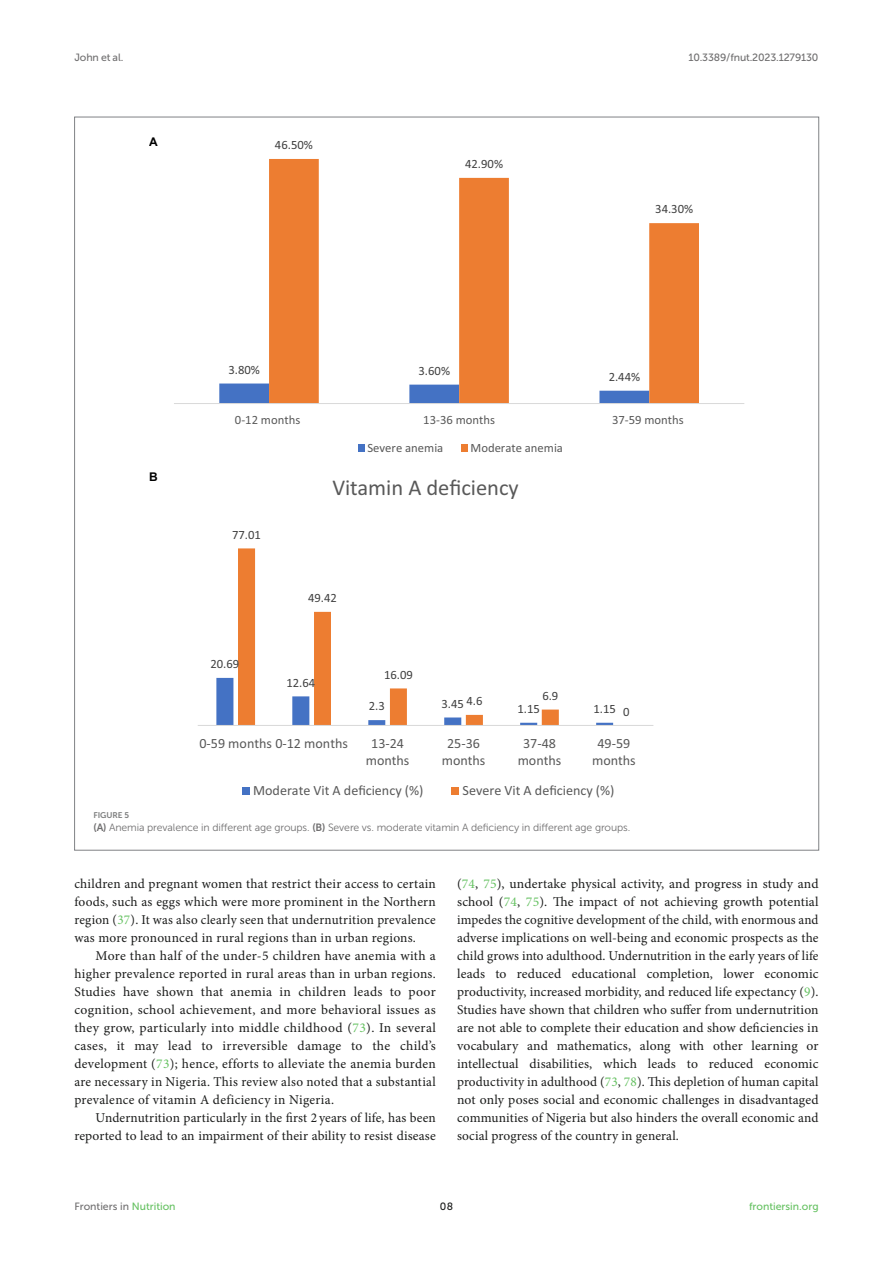
<style>
.page{position:relative;width:893px;height:1263px;background:#fff}
.page>*{position:absolute;margin:0;border:0;box-sizing:border-box;transform-origin:0 0}
.t1{font:22.5px "Calibri";color:#595959}
.t2{font:14.1px/17.1px "Calibri";color:#595959;text-align:center}
.TEXT{font:13.5px/18px "Minion Pro";letter-spacing:.01em;color:#1b1c1b;text-align:justify}
.t3{font:12.6px "Calibri";color:#404040}
.t4{font:12.6px "Calibri";color:#595959}
.t5{font:700 12px "Arial";color:#000}
.FIG_LEG{font:10.5px "Museo Sans 300";letter-spacing:-.01em;color:#706f70}
.t6{font:10.5px "Museo Sans 500";letter-spacing:-.015em;color:#706f70}
.t7{font:10.5px "Museo Sans 500";color:#65c161}
.t8{font:10.5px "Museo Sans 500";color:#1b1c1b}
.FIG_HD{font:8.25px "Museo Sans 700";letter-spacing:-.01em;color:#7e7f7f}
.s1{font-family:"Museo Sans 700"}
.s2{color:#65c161}
</style>
<div class="page">
<svg style="left:219px;top:383px;width:50px;height:20px"></svg>
<svg style="left:269px;top:159px;width:430px;height:244px"></svg>
<hr style="left:174px;top:403px;width:570px;height:1px;background:#d9d9d9">
<div style="left:358px;top:445px;width:6px;height:7px;background:#4472c4"></div>
<div style="left:461px;top:445px;width:6px;height:7px;background:#ed7d31"></div>
<svg style="left:216px;top:678px;width:397px;height:47px"></svg>
<svg style="left:238px;top:548px;width:321px;height:177px"></svg>
<hr style="left:198px;top:725px;width:455px;height:1px;background:#d9d9d9">
<div style="left:242px;top:787px;width:8px;height:7px;background:#4472c4"></div>
<div style="left:451px;top:787px;width:8px;height:7px;background:#ed7d31"></div>
<p class="t6" style="left:74px;top:51px;width:50px">John et al.</p>
<p class="t6" style="left:688px;top:51px;width:132px">10.3389/fnut.2023.1279130</p>
<p class="t5" style="left:149px;top:134px;width:10px">A</p>
<p class="t3" style="left:275px;top:137px;width:39px">46.50%</p>
<p class="t3" style="left:465px;top:156px;width:39px">42.90%</p>
<p class="t3" style="left:655px;top:201px;width:39px">34.30%</p>
<p class="t5" style="left:149px;top:469px;width:10px">B</p>
<p class="t3" style="left:228px;top:362px;width:33px">3.80%</p>
<p class="t3" style="left:419px;top:363px;width:33px">3.60%</p>
<p class="t3" style="left:609px;top:369px;width:33px">2.44%</p>
<p class="t4" style="left:235px;top:411px;width:67px">0-12 months</p>
<p class="t4" style="left:423px;top:411px;width:73px">13-36 months</p>
<p class="t4" style="left:612px;top:411px;width:73px">37-59 months</p>
<p class="t4" style="left:367px;top:440px;width:77px">Severe anemia</p>
<p class="t4" style="left:470px;top:440px;width:94px">Moderate anemia</p>
<p class="t3" style="left:232px;top:527px;width:30px">77.01</p>
<p class="t3" style="left:210px;top:656px;width:30px">20.69</p>
<p class="t1" style="left:332px;top:473px;width:188px">Vitamin A deficiency</p>
<p class="t3" style="left:308px;top:590px;width:30px">49.42</p>
<p class="t3" style="left:286px;top:674px;width:30px">12.64</p>
<p class="t3" style="left:384px;top:667px;width:30px">16.09</p>
<p class="t3" style="left:466px;top:693px;width:18px">4.6</p>
<p class="t3" style="left:369px;top:698px;width:18px">2.3</p>
<p class="t3" style="left:441px;top:696px;width:24px">3.45</p>
<p class="t3" style="left:542px;top:688px;width:18px">6.9</p>
<p class="t3" style="left:517px;top:701px;width:24px">1.15</p>
<p class="t3" style="left:593px;top:701px;width:24px">1.15</p>
<p class="t3" style="left:623px;top:703px;width:8px">0</p>
<p class="t2" style="left:199px;top:735px;width:150px">0-59 months 0-12 months</p>
<p class="t2" style="left:366px;top:735px;width:45px">13-24 months</p>
<p class="t2" style="left:442px;top:735px;width:45px">25-36 months</p>
<p class="t2" style="left:518px;top:735px;width:45px">37-48 months</p>
<p class="t2" style="left:592px;top:735px;width:45px">49-59 months</p>
<p class="t2" style="left:253px;top:781px;width:172px">Moderate Vit A deficiency (%)</p>
<p class="t2" style="left:463px;top:781px;width:153px">Severe Vit A deficiency (%)</p>
<p class="FIG_HD" style="left:94px;top:810px;width:37px">FIGURE 5</p>
<p class="FIG_LEG" style="left:94px;top:822px;width:538px"><span class="s1">(A)</span> Anemia prevalence in different age groups. <span class="s1">(B)</span> Severe vs. moderate vitamin A deficiency in different age groups.</p>
<p class="TEXT" style="left:74px;top:875px;width:363px">children and pregnant women that restrict their access to certain foods, such as eggs which were more prominent in the Northern region (<span class="s2">37</span>). It was also clearly seen that undernutrition prevalence was more pronounced in rural regions than in urban regions.</p>
<p class="TEXT" style="left:74px;top:947px;width:363px;text-indent:21px">More than half of the under-5 children have anemia with a higher prevalence reported in rural areas than in urban regions.<br>Studies have shown that anemia in children leads to poor cognition, school achievement, and more behavioral issues as they grow, particularly into middle childhood (<span class="s2">73</span>). In several cases, it may lead to irreversible damage to the child’s development (<span class="s2">73</span>); hence, efforts to alleviate the anemia burden are necessary in Nigeria. This review also noted that a substantial prevalence of vitamin A deficiency in Nigeria.</p>
<p class="TEXT" style="left:74px;top:1109px;width:363px;text-align:right">Undernutrition particularly in the first 2 years of life, has been reported to lead to an impairment of their ability to resist disease</p>
<p class="TEXT" style="left:457px;top:875px;width:363px">(<span class="s2">74</span>, <span class="s2">75</span>), undertake physical activity, and progress in study and school (<span class="s2">74</span>, <span class="s2">75</span>). The impact of not achieving growth potential impedes the cognitive development of the child, with enormous and adverse implications on well-being and economic prospects as the child grows into adulthood. Undernutrition in the early years of life leads to reduced educational completion, lower economic productivity, increased morbidity, and reduced life expectancy (<span class="s2">9</span>).<br>Studies have shown that children who suffer from undernutrition are not able to complete their education and show deficiencies in vocabulary and mathematics, along with other learning or intellectual disabilities, which leads to reduced economic productivity in adulthood (<span class="s2">73</span>, <span class="s2">78</span>). This depletion of human capital not only poses social and economic challenges in disadvantaged communities of Nigeria but also hinders the overall economic and social progress of the country in general.</p>
<p class="t6" style="left:74px;top:1200px;width:103px">Frontiers in <span class="s2">Nutrition</span></p>
<p class="t8" style="left:440px;top:1200px;width:15px">08</p>
<p class="t7" style="left:749px;top:1200px;width:71px">frontiersin.org</p>
</div>
